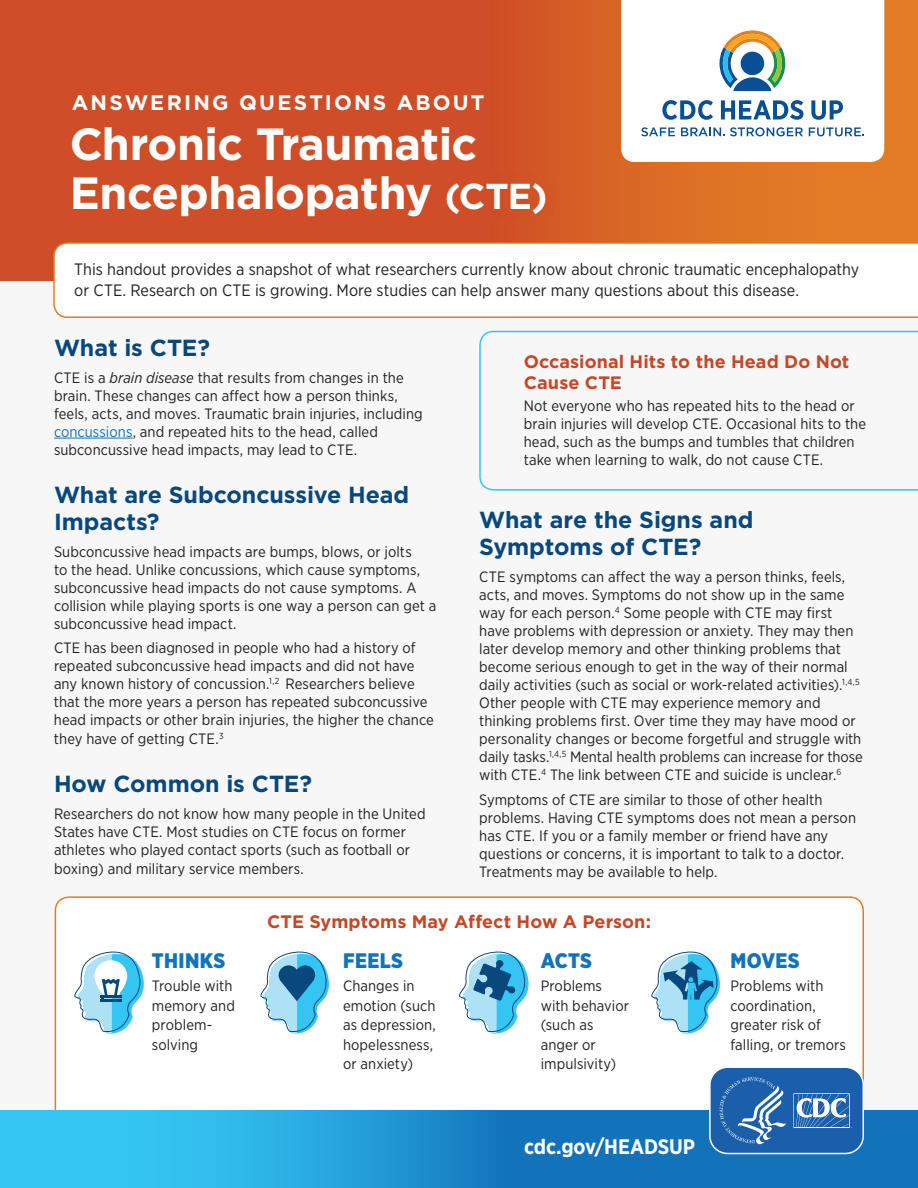
<style>
.page{position:relative;width:918px;height:1188px;background:#fff}
.page>*{position:absolute;margin:0;border:0;box-sizing:border-box;transform-origin:0 0}
.t1{font:700 45px/49.5px "Gotham";letter-spacing:-.01em;color:#fff}
.t2{font:700 23.25px/27px "Gotham";color:#09487c}
.t3{font:700 21px "Gotham";letter-spacing:.105em;color:#fff}
.t4{font:900 21px "Gotham Narrow";letter-spacing:.02em;color:#1272ba}
.t5{font:700 21px "Gotham Narrow";letter-spacing:-.005em;color:#fff}
.t6{font:700 18px/21px "Gotham";letter-spacing:.005em;color:#c54727}
.t7{font:16.5px/21.8px "Gotham Narrow";color:#231f20}
.t8{font:15px/18px "Gotham Narrow";letter-spacing:.005em;color:#231f20}
.s1{font-size:36px}
.s2{font-style:italic}
.s3{color:#1272ba}
</style>
<div class="page">
<div style="left:0;top:280px;width:918px;height:830px;background:#f7f7f8"></div>
<div style="left:0;top:0;width:918px;height:280px;background:#cf4d27"></div>
<div style="left:489px;top:0;width:429px;height:243px;background:linear-gradient(to right,#d25526,#e58526)"></div>
<div style="left:53px;top:242px;width:865px;height:76px;background:#fff"></div>
<svg style="left:479px;top:330px;width:439px;height:161px"></svg>
<div style="left:55px;top:897px;width:808px;height:275px;background:#fff;border-radius:14px"></div>
<svg style="left:75px;top:951px;width:69px;height:83px"></svg>
<svg style="left:261px;top:951px;width:69px;height:83px"></svg>
<svg style="left:652px;top:951px;width:68px;height:83px"></svg>
<svg style="left:459px;top:951px;width:70px;height:83px"></svg>
<hr style="left:54px;top:438px;width:79px;height:1px;background:#1272ba">
<div style="left:60px;top:83px;width:498px;height:146px;background:#cf4d27"></div>
<svg style="left:621px;top:0;width:263px;height:162px;background:#e8eef1"></svg>
<div style="left:0;top:1110px;width:918px;height:78px;background:#1272ba"></div>
<svg style="left:0;top:1110px;width:476px;height:78px;background:#2cb0e4"></svg>
<svg style="left:709px;top:1066px;width:155px;height:88px;background:#4079b8"></svg>
<h1 class="t3" style="left:72px;top:91px;width:414px">ANSWERING QUESTIONS ABOUT</h1>
<h1 class="t1" style="left:70px;top:118px;width:479px">Chronic Traumatic<br>Encephalopathy <span class="s1">(CTE)</span></h1>
<p class="t7" style="left:74px;top:258px;width:786px">This handout provides a snapshot of what researchers currently know about chronic traumatic encephalopathy or CTE. Research on CTE is growing. More studies can help answer many questions about this disease.</p>
<h2 class="t2" style="left:54px;top:333px;width:158px">What is CTE?</h2>
<p class="t8" style="left:54px;top:368px;width:370px">CTE is a <span class="s2">brain disease</span> that results from changes in the brain. These changes can affect how a person thinks, feels, acts, and moves. Traumatic brain injuries, including <span class="s3">concussions</span>, and repeated hits to the head, called subconcussive head impacts, may lead to CTE.</p>
<h2 class="t2" style="left:54px;top:480px;width:357px">What are Subconcussive Head<br>Impacts?</h2>
<p class="t8" style="left:54px;top:542px;width:384px">Subconcussive head impacts are bumps, blows, or jolts<br>to the head. Unlike concussions, which cause symptoms, subconcussive head impacts do not cause symptoms. A collision while playing sports is one way a person can get a subconcussive head impact.</p>
<p class="t8" style="left:54px;top:639px;width:381px">CTE has been diagnosed in people who had a history of repeated subconcussive head impacts and did not have any known history of concussion.<sup>1,2</sup> Researchers believe that the more years a person has repeated subconcussive head impacts or other brain injuries, the higher the chance they have of getting CTE.<sup>3</sup></p>
<h2 class="t2" style="left:54px;top:770px;width:260px">How Common is CTE?</h2>
<p class="t8" style="left:54px;top:804px;width:373px">Researchers do not know how many people in the United States have CTE. Most studies on CTE focus on former athletes who played contact sports (such as football or boxing) and military service members.</p>
<h3 class="t6" style="left:524px;top:351px;width:327px">Occasional Hits to the Head Do Not<br>Cause CTE</h3>
<p class="t8" style="left:524px;top:396px;width:344px">Not everyone who has repeated hits to the head or brain injuries will develop CTE. Occasional hits to the head, such as the bumps and tumbles that children take when learning to walk, do not cause CTE.</p>
<h2 class="t2" style="left:479px;top:505px;width:276px">What are the Signs and<br>Symptoms of CTE?</h2>
<p class="t8" style="left:479px;top:567px;width:385px">CTE symptoms can affect the way a person thinks, feels, acts, and moves. Symptoms do not show up in the same way for each person.<sup>4</sup> Some people with CTE may first have problems with depression or anxiety. They may then later develop memory and other thinking problems that become serious enough to get in the way of their normal daily activities (such as social or work-related activities).<sup>1,4,5<br></sup>Other people with CTE may experience memory and thinking problems first. Over time they may have mood or personality changes or become forgetful and struggle with daily tasks.<sup>1,4,5</sup> Mental health problems can increase for those with CTE.<sup>4</sup> The link between CTE and suicide is unclear.<sup>6</sup></p>
<p class="t8" style="left:479px;top:790px;width:378px">Symptoms of CTE are similar to those of other health problems. Having CTE symptoms does not mean a person has CTE. If you or a family member or friend have any questions or concerns, it is important to talk to a doctor.<br>Treatments may be available to help.</p>
<h3 class="t6" style="left:267px;top:911px;width:385px">CTE Symptoms May Affect How A Person:</h3>
<h4 class="t4" style="left:152px;top:947px;width:75px">THINKS</h4>
<p class="t8" style="left:152px;top:976px;width:85px;line-height:19.5px">Trouble with memory and problem&shy;solving</p>
<h4 class="t4" style="left:343px;top:947px;width:62px">FEELS</h4>
<p class="t8" style="left:343px;top:976px;width:94px;line-height:19.5px">Changes in emotion (such as depression, hopelessness, or anxiety)</p>
<h4 class="t4" style="left:541px;top:947px;width:53px">ACTS</h4>
<p class="t8" style="left:541px;top:976px;width:90px;line-height:19.5px">Problems with behavior (such as anger or impulsivity)</p>
<p class="t5" style="left:524px;top:1133px;width:173px">cdc.gov/HEADSUP</p>
<h4 class="t4" style="left:730px;top:947px;width:71px">MOVES</h4>
<p class="t8" style="left:730px;top:976px;width:117px;line-height:19.5px">Problems with coordination, greater risk of falling, or tremors</p>
</div>
